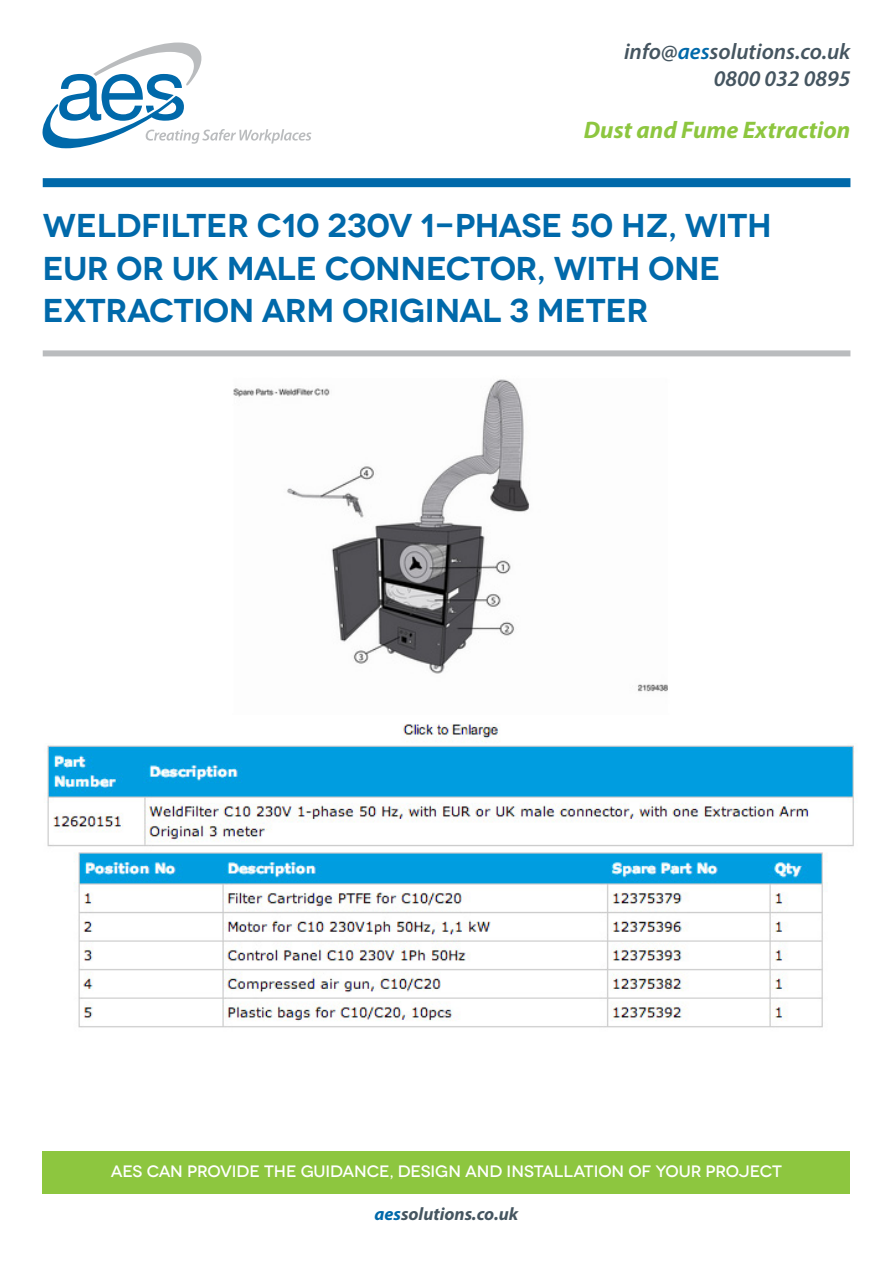
<style>
.page{position:relative;width:893px;height:1263px;background:#fff}
.page>*{position:absolute;margin:0;border:0;box-sizing:border-box;transform-origin:0 0}
.t1{font:600 33px/42px "Novecentowide";letter-spacing:-.01em;color:#0069aa}
.t2{font:italic 700 24px "Myriad Pro";color:#8dc63f}
.t3{font:italic 600 22.5px/27px "Myriad Pro";color:#455560;text-align:right}
.t4{font:italic 700 18px "Myriad Pro";color:#455560}
.t5{font:500 16.5px "Novecentowide";letter-spacing:-.01em;color:#fff}
.s1{color:#0069aa}
</style>
<div class="page">
<div style="left:43px;top:350px;width:807px;height:6px;background:#babcbe"></div>
<div style="left:43px;top:178px;width:807px;height:9px;background:#0069aa"></div>
<div style="left:43px;top:1151px;width:807px;height:43px;background:#8dc63f"></div>
<svg style="left:42px;top:42px;width:269px;height:106px"></svg>
<img style="left:47px;top:379px;width:808px;height:649px">
<p class="t3" style="left:624px;top:38px;width:228px">info@<span class="s1">aes</span>solutions.co.uk<br>0800 032 0895</p>
<p class="t2" style="left:584px;top:114px;width:268px">Dust and Fume Extraction</p>
<p class="t1" style="left:43px;top:205px;width:731px">WELDFILTER C10 230V 1-PHASE 50 HZ, WITH<br>EUR OR UK MALE CONNECTOR, WITH ONE<br>EXTRACTION ARM ORIGINAL 3 METER</p>
<p class="t5" style="left:111px;top:1161px;width:673px">AES CAN PROVIDE THE GUIDANCE, DESIGN AND INSTALLATION OF YOUR PROJECT</p>
<p class="t4" style="left:375px;top:1202px;width:145px"><span class="s1">aes</span>solutions.co.uk</p>
</div>
